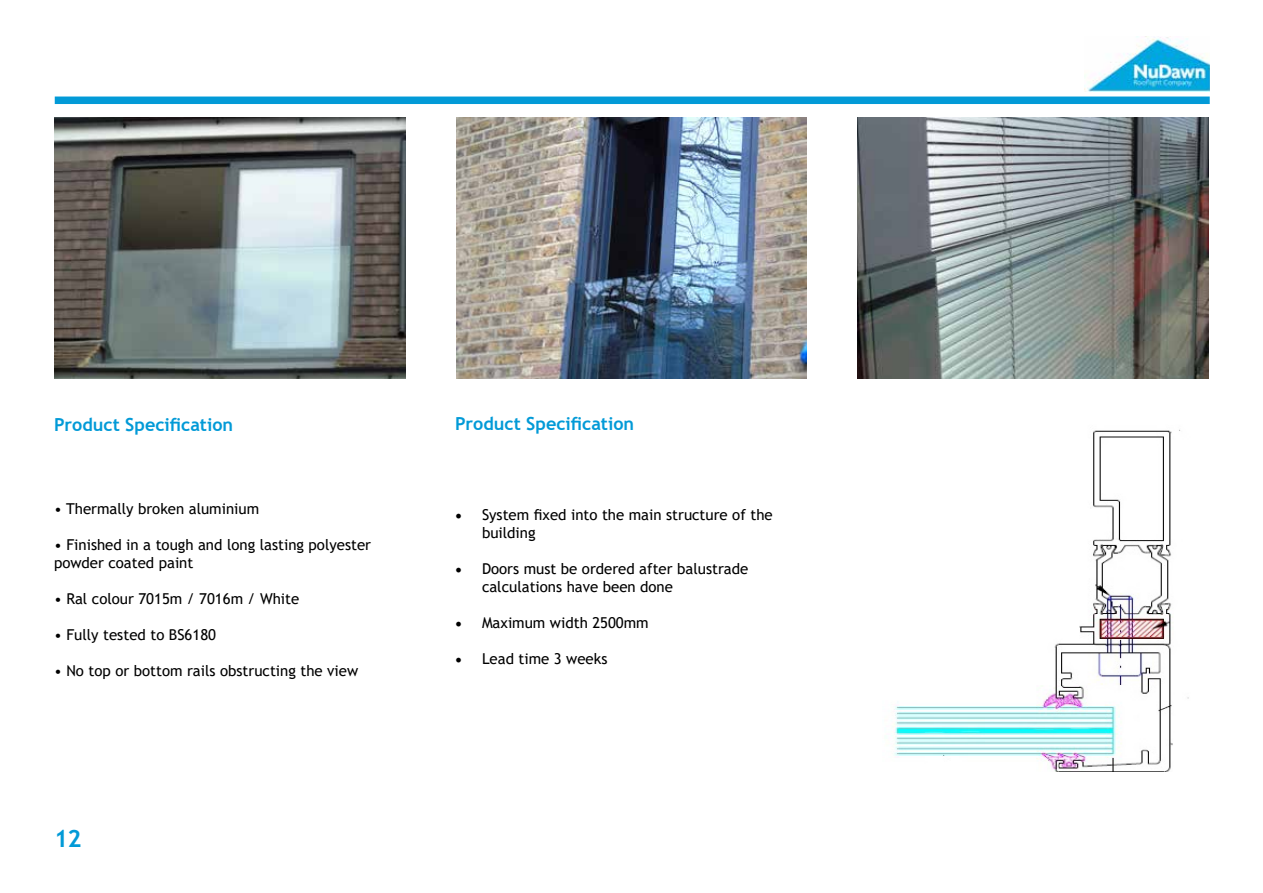
<style>
.page{position:relative;width:1263px;height:893px;background:#fff}
.page>*{position:absolute;margin:0;border:0;box-sizing:border-box;transform-origin:0 0}
.t1{font:700 24px "Trebuchet MS";color:#029ad7}
.t2{font:700 18px "Trebuchet MS";color:#029ad7}
.t3{font:15px/18px "Trebuchet MS";color:#000}
.s1{font-family:"Minion Pro";font-size:18px}
</style>
<div class="page">
<img style="left:893px;top:429px;width:296px;height:343px">
<img style="left:55px;top:118px;width:350px;height:261px">
<img style="left:456px;top:118px;width:351px;height:261px">
<img style="left:858px;top:118px;width:350px;height:261px">
<div style="left:55px;top:97px;width:1155px;height:7px;background:#029ad7"></div>
<img style="left:1084px;top:36px;width:126px;height:56px">
<p class="t2" style="left:54px;top:413px;width:181px">Product Specification</p>
<p class="t3" style="left:54px;top:499px;width:207px">• Thermally broken aluminium</p>
<p class="t3" style="left:54px;top:535px;width:318px">• Finished in a tough and long lasting polyester powder coated paint</p>
<p class="t3" style="left:54px;top:589px;width:247px">• Ral colour 7015m / 7016m / White</p>
<p class="t3" style="left:54px;top:625px;width:164px">• Fully tested to BS6180</p>
<p class="t3" style="left:54px;top:661px;width:306px">• No top or bottom rails obstructing the view</p>
<h1 class="t1" style="left:54px;top:823px;width:29px">12</h1>
<p class="t2" style="left:455px;top:412px;width:181px">Product Specification</p>
<p class="t3" style="left:482px;top:506px;width:292px;text-indent:-27px"><span class="s1">•</span> System fixed into the main structure of the building</p>
<p class="t3" style="left:482px;top:560px;width:268px;text-indent:-27px"><span class="s1">•</span> Doors must be ordered after balustrade calculations have been done</p>
<p class="t3" style="left:455px;top:614px;width:195px"><span class="s1">•</span> Maximum width 2500mm</p>
<p class="t3" style="left:455px;top:650px;width:154px"><span class="s1">•</span> Lead time 3 weeks</p>
</div>
